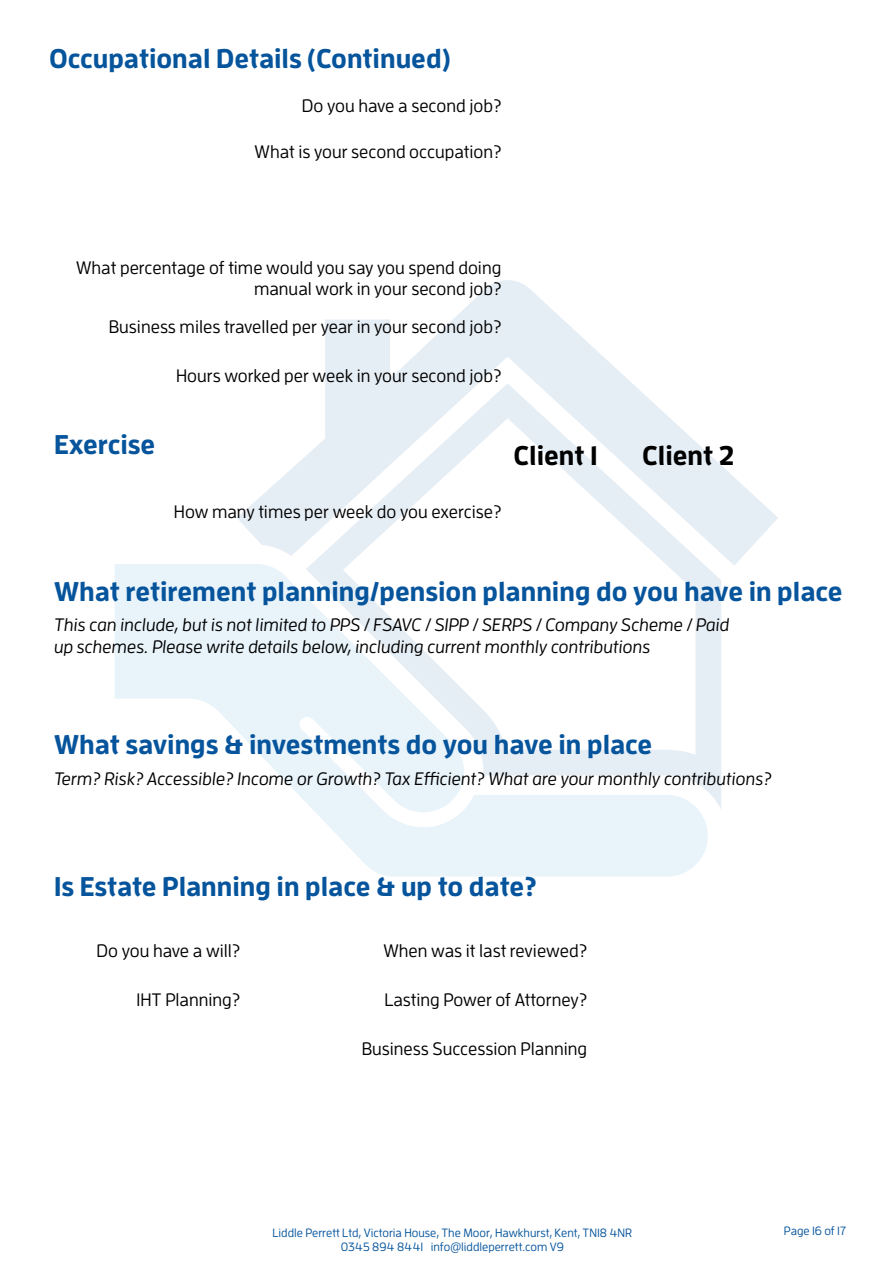
<style>
.page{position:relative;width:893px;height:1263px;background:#fff}
.page>*{position:absolute;margin:0;border:0;box-sizing:border-box;transform-origin:0 0}
.t1{font:700 27px "Enzo OT";color:#05549c}
.t2{font:700 27px "Enzo OT";color:#000}
.t3{font:500 18px/21.6px "Enzo OT";color:#000;text-align:right}
.t4{font:italic 500 18px/21.6px "Enzo OT";color:#000}
.t5{font:500 12px/14.4px "Enzo OT";color:#05549c;text-align:center}
</style>
<div class="page">
<svg style="left:237px;top:280px;width:541px;height:285px"></svg>
<svg style="left:115px;top:564px;width:593px;height:313px"></svg>
<h1 class="t1" style="left:49px;top:42px;width:403px">Occupational Details (Continued)</h1>
<p class="t3" style="left:302px;top:95px;width:201px">Do you have a second job?</p>
<p class="t3" style="left:255px;top:140px;width:248px">What is your second occupation?</p>
<p class="t3" style="left:76px;top:256px;width:427px">What percentage of time would you say you spend doing manual work in your second job?</p>
<p class="t3" style="left:109px;top:316px;width:394px">Business miles travelled per year in your second job?</p>
<h1 class="t1" style="left:54px;top:427px;width:103px">Exercise</h1>
<p class="t3" style="left:176px;top:364px;width:327px">Hours worked per week in your second job?</p>
<h1 class="t2" style="left:513px;top:439px;width:86px">Client 1</h1>
<h1 class="t2" style="left:642px;top:439px;width:94px">Client 2</h1>
<p class="t3" style="left:174px;top:500px;width:329px">How many times per week do you exercise?</p>
<h1 class="t1" style="left:54px;top:574px;width:790px">What retirement planning/pension planning do you have in place</h1>
<p class="t4" style="left:54px;top:614px;width:677px">This can include, but is not limited to PPS / FSAVC / SIPP / SERPS / Company Scheme / Paid up schemes. Please write details below, including current monthly contributions</p>
<h1 class="t1" style="left:54px;top:728px;width:600px">What savings &amp; investments do you have in place</h1>
<p class="t4" style="left:54px;top:768px;width:719px">Term? Risk? Accessible? Income or Growth? Tax Efficient? What are your monthly contributions?</p>
<h1 class="t1" style="left:54px;top:869px;width:484px">Is Estate Planning in place &amp; up to date?</h1>
<p class="t3" style="left:97px;top:939px;width:145px">Do you have a will?</p>
<p class="t3" style="left:136px;top:989px;width:105px">IHT Planning?</p>
<p class="t3" style="left:384px;top:989px;width:204px">Lasting Power of Attorney?</p>
<p class="t3" style="left:362px;top:1037px;width:227px">Business Succession Planning</p>
<p class="t3" style="left:383px;top:939px;width:205px">When was it last reviewed?</p>
<p class="t5" style="left:272px;top:1225px;width:361px">Liddle Perrett Ltd, Victoria House, The Moor, Hawkhurst, Kent, TN18 4NR<br>0345 894 8441 info@liddleperrett.com V9</p>
<p class="t5" style="left:784px;top:1224px;width:64px">Page 16 of 17</p>
</div>
